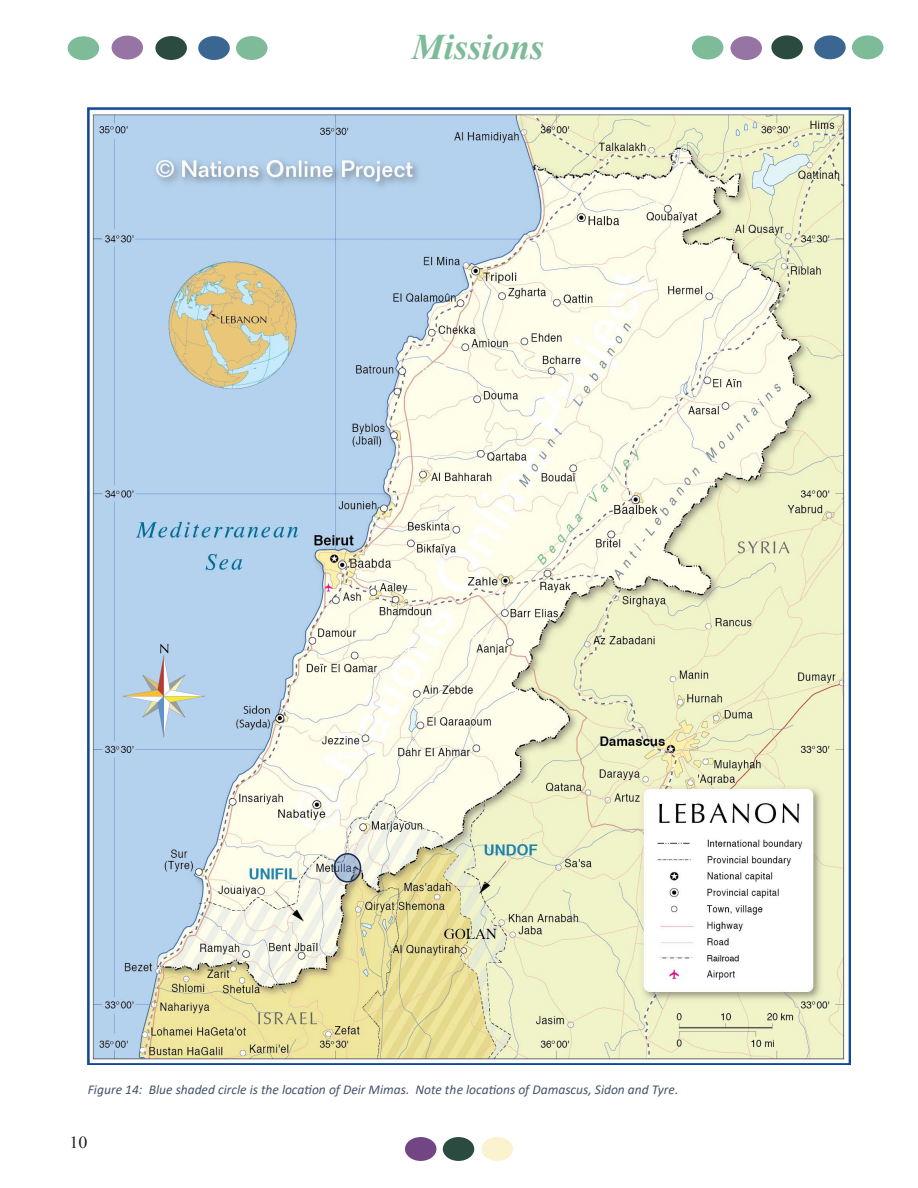
<style>
.page{position:relative;width:918px;height:1188px;background:#fff}
.page>*{position:absolute;margin:0;border:0;box-sizing:border-box;transform-origin:0 0}
.Mosaix_Article{font:italic 700 36px "Times New Roman";color:#7ebb99}
.Mosaix_Article-2{font:16.95px "Times New Roman";color:#231f20;scale:1.06 1}
.t1{font:italic 13.5px "Calibri";color:#44546a}
</style>
<div class="page">
<img style="left:88px;top:107px;width:762px;height:958px">
<div style="left:334px;top:854px;width:27px;height:28px;background:#4472c4;border-radius:50%;opacity:.4"></div>
<div style="left:334px;top:853px;width:27px;height:30px;border:2px solid #172c51;border-radius:50%"></div>
<div style="left:155px;top:36px;width:32px;height:24px;background:#2c4b40;border-radius:50%"></div>
<div style="left:236px;top:36px;width:31px;height:24px;background:#7ebb99;border-radius:50%"></div>
<div style="left:198px;top:36px;width:32px;height:24px;background:#3c6692;border-radius:50%"></div>
<div style="left:68px;top:36px;width:31px;height:24px;background:#7ebb99;border-radius:50%"></div>
<div style="left:112px;top:36px;width:31px;height:24px;background:#9675a4;border-radius:50%"></div>
<div style="left:771px;top:35px;width:32px;height:24px;background:#2c4b40;border-radius:50%"></div>
<div style="left:852px;top:35px;width:31px;height:24px;background:#7ebb99;border-radius:50%"></div>
<div style="left:814px;top:35px;width:32px;height:24px;background:#3c6692;border-radius:50%"></div>
<div style="left:692px;top:36px;width:31px;height:23px;background:#7ebb99;border-radius:50%"></div>
<div style="left:731px;top:36px;width:31px;height:24px;background:#9675a4;border-radius:50%"></div>
<div style="left:405px;top:1137px;width:31px;height:24px;background:#724584;border-radius:50%"></div>
<div style="left:482px;top:1137px;width:31px;height:24px;background:#fbf2d0;border-radius:50%"></div>
<div style="left:443px;top:1137px;width:31px;height:24px;background:#2c4b40;border-radius:50%"></div>
<p class="Mosaix_Article" style="left:412px;top:22px;width:134px">Missions</p>
<p class="t1" style="left:88px;top:1080px;width:592px">Figure 14: Blue shaded circle is the location of Deir Mimas. Note the locations of Damascus, Sidon and Tyre.</p>
<p class="Mosaix_Article-2" style="left:69px;top:1131px;width:18px">10</p>
</div>
